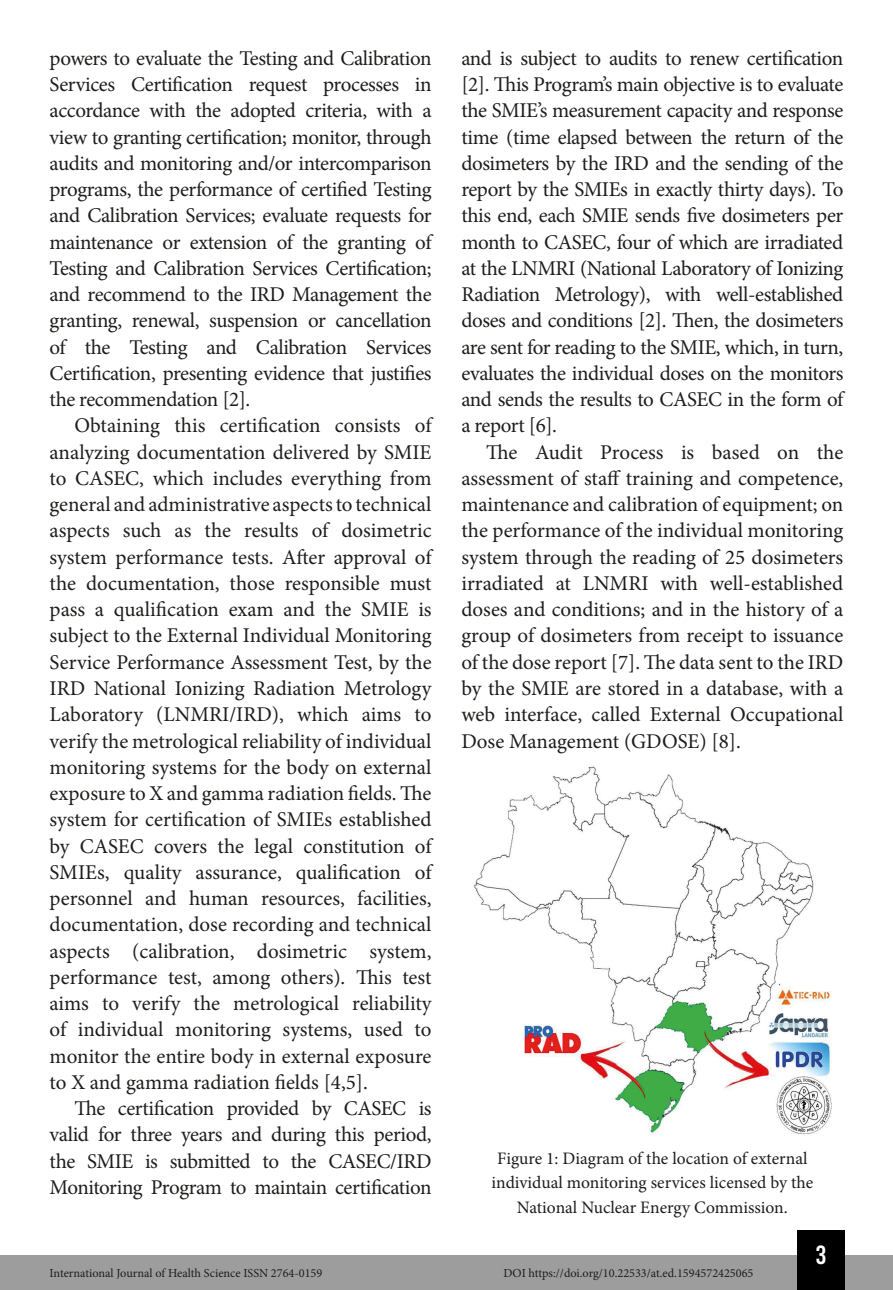
<style>
.page{position:relative;width:893px;height:1290px;background:#fff}
.page>*{position:absolute;margin:0;border:0;box-sizing:border-box;transform-origin:0 0}
.t1{font:26.25px "Bebas Kai";color:#fff}
.TXT{font:21px/26.2px "Minion Pro";letter-spacing:-.015em;color:#1d1d1b;text-align:justify}
.Info_Imagem{font:17.5px/24.5px "Minion Pro";color:#1d1d1b;text-align:center}
.t2{font:12.25px "Minion Pro";color:#1d1d1b}
</style>
<div class="page">
<div style="left:0;top:1255px;width:893px;height:35px;background:#9d9d9d"></div>
<div style="left:797px;top:1230px;width:48px;height:60px;background:#000"></div>
<img style="left:474px;top:766px;width:358px;height:368px">
<p class="TXT" style="left:50px;top:45px;width:384px">powers to evaluate the Testing and Calibration Services Certification request processes in accordance with the adopted criteria, with a view to granting certification; monitor, through audits and monitoring and/or intercomparison programs, the performance of certified Testing and Calibration Services; evaluate requests for maintenance or extension of the granting of Testing and Calibration Services Certification; and recommend to the IRD Management the granting, renewal, suspension or cancellation of the Testing and Calibration Services Certification, presenting evidence that justifies the recommendation [2].</p>
<p class="TXT" style="left:50px;top:413px;width:384px;text-indent:25px">Obtaining this certification consists of analyzing documentation delivered by SMIE to CASEC, which includes everything from general and administrative aspects to technical aspects such as the results of dosimetric system performance tests. After approval of the documentation, those responsible must pass a qualification exam and the SMIE is subject to the External Individual Monitoring Service Performance Assessment Test, by the IRD National Ionizing Radiation Metrology Laboratory (LNMRI/IRD), which aims to verify the metrological reliability of individual monitoring systems for the body on external exposure to X and gamma radiation fields. The system for certification of SMIEs established by CASEC covers the legal constitution of SMIEs, quality assurance, qualification of personnel and human resources, facilities, documentation, dose recording and technical aspects (calibration, dosimetric system, performance test, among others). This test aims to verify the metrological reliability of individual monitoring systems, used to monitor the entire body in external exposure to X and gamma radiation fields [4,5].</p>
<p class="TXT" style="left:50px;top:1095px;width:383px;text-indent:25px">The certification provided by CASEC is valid for three years and during this period, the SMIE is submitted to the CASEC/IRD Monitoring Program to maintain certification</p>
<p class="TXT" style="left:461px;top:45px;width:384px">and is subject to audits to renew certification [2]. This Program’s main objective is to evaluate the SMIE’s measurement capacity and response time (time elapsed between the return of the dosimeters by the IRD and the sending of the report by the SMIEs in exactly thirty days). To this end, each SMIE sends five dosimeters per month to CASEC, four of which are irradiated at the LNMRI (National Laboratory of Ionizing Radiation Metrology), with well-established doses and conditions [2]. Then, the dosimeters are sent for reading to the SMIE, which, in turn, evaluates the individual doses on the monitors and sends the results to CASEC in the form of a report [6].</p>
<p class="TXT" style="left:461px;top:439px;width:384px;text-indent:25px">The Audit Process is based on the assessment of staff training and competence, maintenance and calibration of equipment; on the performance of the individual monitoring system through the reading of 25 dosimeters irradiated at LNMRI with well-established doses and conditions; and in the history of a group of dosimeters from receipt to issuance of the dose report [7]. The data sent to the IRD by the SMIE are stored in a database, with a web interface, called External Occupational Dose Management (GDOSE) [8].</p>
<p class="Info_Imagem" style="left:491px;top:1146px;width:323px">Figure 1: Diagram of the location of external individual monitoring services licensed by the<br>National Nuclear Energy Commission.</p>
<p class="t1" style="left:816px;top:1241px;width:12px">3</p>
<p class="t2" style="left:50px;top:1265px;width:274px">International Journal of Health Science ISSN 2764-0159</p>
<p class="t2" style="left:503px;top:1265px;width:252px">DOI https://doi.org/10.22533/at.ed.1594572425065</p>
</div>
